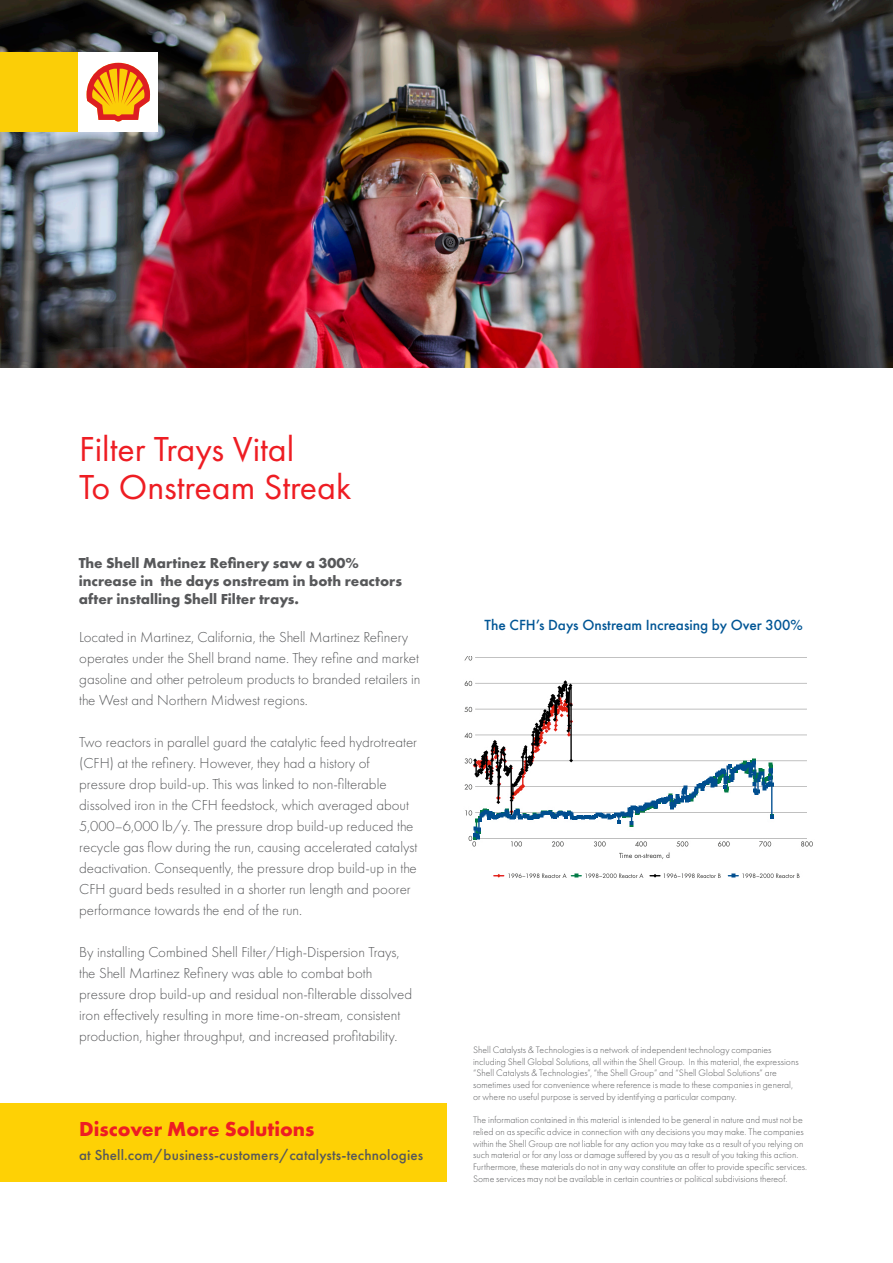
<style>
.page{position:relative;width:893px;height:1263px;background:#fff}
.page>*{position:absolute;margin:0;border:0;box-sizing:border-box;transform-origin:0 0}
.t1{font:36px/37.5px "Futura PT";color:#ee1d23}
.t2{font:700 21px "Futura PT";color:#ee1d23}
.t3{font:300 15px/21px "Futura PT";color:#57585a}
.t4{font:700 15px/18px "Futura PT";color:#57585a}
.t5{font:500 15px "Futura PT";letter-spacing:.01em;color:#57585a}
.t6{font:500 13.5px "Futura";letter-spacing:-.005em;color:#005595}
.t7{font:300 9.75px/11.7px "Futura PT";letter-spacing:.005em;color:#57585a}
</style>
<div class="page">
<div style="left:0;top:1103px;width:447px;height:79px;background:#fed105"></div>
<img style="left:0;top:0;width:893px;height:368px">
<img style="left:464px;top:656px;width:349px;height:222px">
<div style="left:0;top:53px;width:79px;height:79px;background:#fbce07"></div>
<div style="left:79px;top:53px;width:79px;height:79px;background:#fff"></div>
<svg style="left:86px;top:62px;width:65px;height:60px"></svg>
<h1 class="t1" style="left:79px;top:430px;width:274px">Filter Trays Vital<br>To Onstream Streak</h1>
<p class="t4" style="left:79px;top:553px;width:325px">The Shell Martinez Refinery saw a 300% increase in the days onstream in both reactors after installing Shell Filter trays.</p>
<p class="t3" style="left:79px;top:626px;width:343px">Located in Martinez, California, the Shell Martinez Refinery operates under the Shell brand name. They refine and market gasoline and other petroleum products to branded retailers in the West and Northern Midwest regions.</p>
<p class="t3" style="left:79px;top:731px;width:340px">Two reactors in parallel guard the catalytic feed hydrotreater (CFH) at the refinery. However, they had a history of pressure drop build-up. This was linked to non-filterable dissolved iron in the CFH feedstock, which averaged about 5,000–6,000 lb/y. The pressure drop build-up reduced the recycle gas flow during the run, causing accelerated catalyst deactivation. Consequently, the pressure drop build-up in the CFH guard beds resulted in a shorter run length and poorer performance towards the end of the run.</p>
<p class="t3" style="left:79px;top:941px;width:334px">By installing Combined Shell Filter/High-Dispersion Trays, the Shell Martinez Refinery was able to combat both pressure drop build-up and residual non-filterable dissolved iron effectively resulting in more time-on-stream, consistent production, higher throughput, and increased profitability.</p>
<h2 class="t2" style="left:79px;top:1116px;width:237px">Discover More Solutions</h2>
<p class="t5" style="left:79px;top:1146px;width:346px">at Shell.com/business-customers/catalysts-technologies</p>
<p class="t6" style="left:485px;top:616px;width:320px">The CFH’s Days Onstream Increasing by Over 300%</p>
<p class="t7" style="left:473px;top:1044px;width:327px">Shell Catalysts &amp; Technologies is a network of independent technology companies including Shell Global Solutions, all within the Shell Group. In this material, the expressions “Shell Catalysts &amp; Technologies”, “the Shell Group” and “Shell Global Solutions” are sometimes used for convenience where reference is made to these companies in general, or where no useful purpose is served by identifying a particular company.</p>
<p class="t7" style="left:473px;top:1114px;width:336px">The information contained in this material is intended to be general in nature and must not be relied on as specific advice in connection with any decisions you may make. The companies within the Shell Group are not liable for any action you may take as a result of you relying on such material or for any loss or damage suffered by you as a result of you taking this action.<br>Furthermore, these materials do not in any way constitute an offer to provide specific services.<br>Some services may not be available in certain countries or political subdivisions thereof.</p>
</div>
